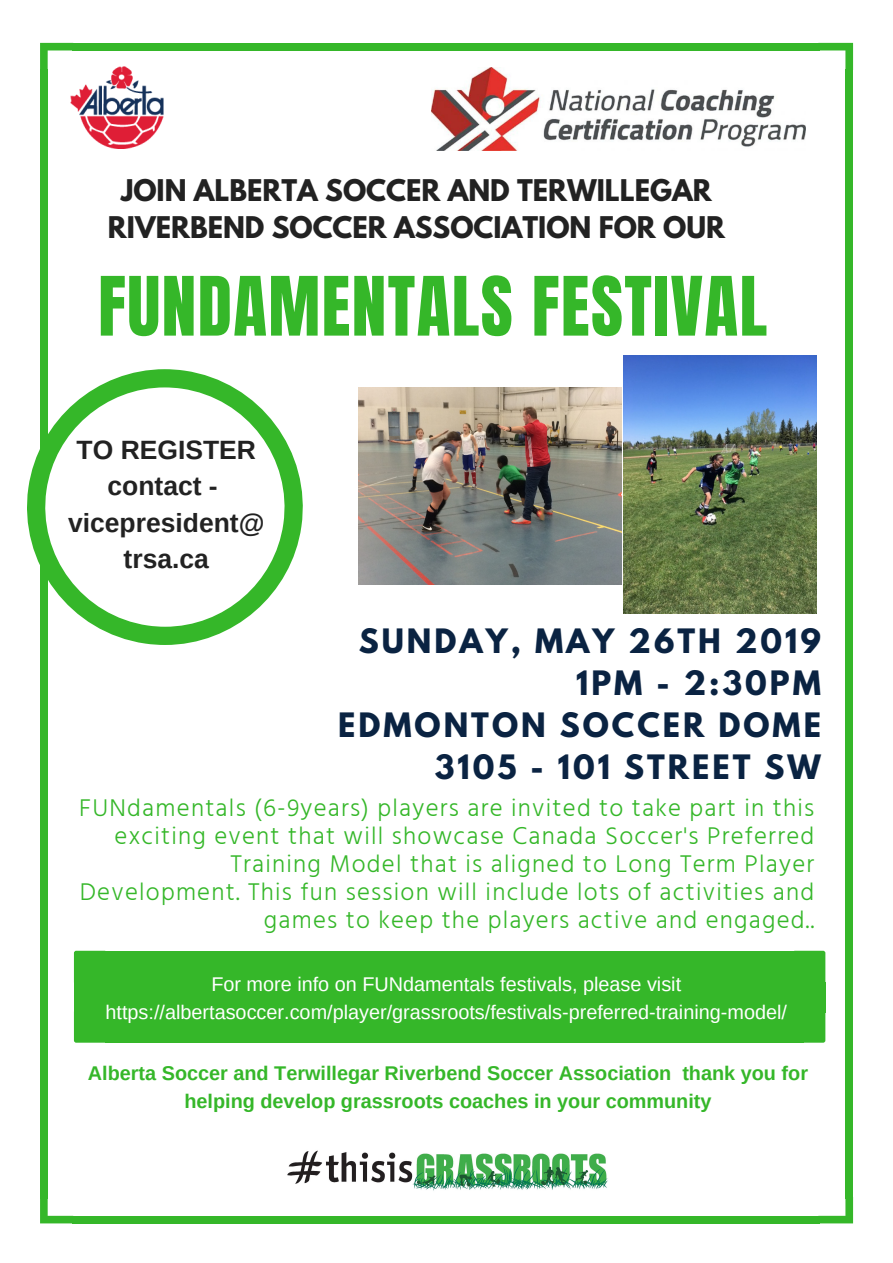
<style>
.page{position:relative;width:893px;height:1263px;background:#fff}
.page>*{position:absolute;margin:0;border:0;box-sizing:border-box;transform-origin:0 0}
.t1{font:69.53px "Anton";letter-spacing:.02em;color:#35b729}
.t2{font:700 29.78px/42.2px "League Spartan";letter-spacing:.1em;color:#0a2342;text-align:right}
.t3{font:700 26.47px/36.6px "League Spartan";color:#222;text-align:center}
.t4{font:700 26.47px/36.6px "Arimo";color:#222;text-align:center}
.t5{font:300 24.83px/28.1px "Hind Vadodara";letter-spacing:.05em;color:#35b729;text-align:right}
.t6{font:19.88px/27.6px "Arimo";color:#fff;text-align:center}
.t7{font:700 19.88px/27.6px "Arimo";color:#35b729;text-align:center}
</style>
<div class="page">
<svg style="left:40px;top:43px;width:33px;height:26px"></svg>
<div style="left:40px;top:69px;width:8px;height:1129px;background:#35b729"></div>
<svg style="left:40px;top:1198px;width:33px;height:25px"></svg>
<div style="left:72px;top:1216px;width:747px;height:7px;background:#35b729"></div>
<svg style="left:818px;top:1198px;width:35px;height:25px"></svg>
<div style="left:845px;top:69px;width:8px;height:1129px;background:#35b729"></div>
<div style="left:72px;top:43px;width:747px;height:7px;background:#35b729"></div>
<svg style="left:818px;top:43px;width:35px;height:26px"></svg>
<img style="left:70px;top:67px;width:94px;height:82px">
<img style="left:287px;top:1150px;width:321px;height:41px">
<img style="left:431px;top:68px;width:375px;height:82px">
<svg style="left:74px;top:951px;width:17px;height:31px"></svg>
<div style="left:91px;top:951px;width:712px;height:31px;background:#35b729"></div>
<svg style="left:803px;top:951px;width:22px;height:31px"></svg>
<div style="left:74px;top:982px;width:31px;height:30px;background:#35b729"></div>
<div style="left:100px;top:982px;width:703px;height:30px;background:#35b729"></div>
<div style="left:794px;top:982px;width:31px;height:30px;background:#35b729"></div>
<svg style="left:74px;top:1012px;width:31px;height:31px"></svg>
<div style="left:105px;top:1011px;width:698px;height:32px;background:#35b729"></div>
<svg style="left:803px;top:1012px;width:22px;height:31px"></svg>
<img style="left:358px;top:387px;width:263px;height:198px">
<svg style="left:27px;top:369px;width:276px;height:276px"></svg>
<img style="left:624px;top:355px;width:192px;height:258px">
<p class="t3" style="left:108px;top:175px;width:619px">JOIN ALBERTA SOCCER AND TERWILLEGAR<br>RIVERBEND SOCCER ASSOCIATION FOR OUR</p>
<h1 class="t1" style="left:98px;top:256px;width:670px">FUNDAMENTALS FESTIVAL</h1>
<p class="t4" style="left:68px;top:431px;width:198px">TO REGISTER contact - vicepresident@ trsa.ca</p>
<p class="t2" style="left:338px;top:623px;width:484px">SUNDAY, MAY 26TH 2019<br>1PM - 2:30PM<br>EDMONTON SOCCER DOME<br>3105 - 101 STREET SW</p>
<p class="t5" style="left:79px;top:792px;width:737px">FUNdamentals (6-9years) players are invited to take part in this exciting event that will showcase Canada Soccer's Preferred Training Model that is aligned to Long Term Player Development. This fun session will include lots of activities and games to keep the players active and engaged..</p>
<p class="t6" style="left:105px;top:970px;width:683px">For more info on FUNdamentals festivals, please visit https://albertasoccer.com/player/grassroots/festivals-preferred-training-model/</p>
<p class="t7" style="left:88px;top:1059px;width:722px">Alberta Soccer and Terwillegar Riverbend Soccer Association thank you for helping develop grassroots coaches in your community</p>
</div>
